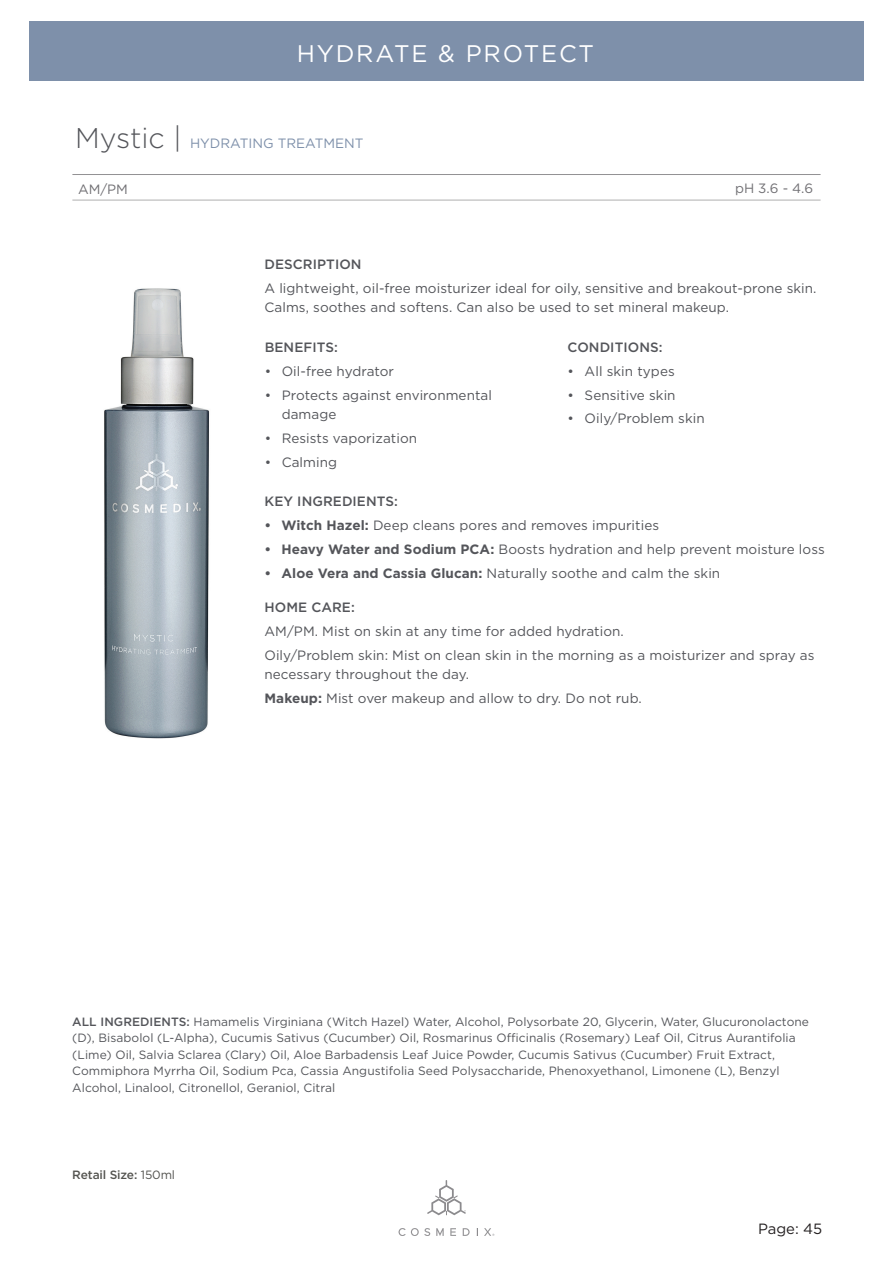
<style>
.page{position:relative;width:893px;height:1263px;background:#fff}
.page>*{position:absolute;margin:0;border:0;box-sizing:border-box;transform-origin:0 0}
.t1{font:24px "Gotham";letter-spacing:.075em;color:#fff}
.t2{font:14.85px "Gotham";color:#231f20}
.t3{font:13.5px/19.5px "Gotham";letter-spacing:.005em;color:#54555a}
.t4{font:500 13.5px "Gotham";letter-spacing:.005em;color:#54555a}
.t5{font:13.5px "Gotham";color:#7e90aa}
.t6{font:13.5px "Gotham";color:#717074}
.t7{font:12px/16.5px "Gotham";letter-spacing:.005em;color:#54555a}
.t8{font:500 12px "Gotham";letter-spacing:-.01em;color:#545450}
.s1{font-weight:300;font-size:28.5px;color:#54555a}
.s2{font-weight:700}
.s3{font-weight:500}
.s4{font-weight:400}
</style>
<div class="page">
<div style="left:29px;top:22px;width:835px;height:59px;background:#7e90aa"></div>
<svg style="left:427px;top:1180px;width:39px;height:35px"></svg>
<svg style="left:436px;top:1228px;width:8px;height:8px"></svg>
<svg style="left:399px;top:1228px;width:31px;height:8px"></svg>
<svg style="left:450px;top:1228px;width:6px;height:8px"></svg>
<svg style="left:463px;top:1228px;width:7px;height:8px"></svg>
<svg style="left:476px;top:1228px;width:2px;height:8px"></svg>
<svg style="left:484px;top:1228px;width:10px;height:8px"></svg>
<img style="left:104px;top:288px;width:106px;height:451px">
<hr style="left:71px;top:172px;width:750px;height:3px;background:#231f20;opacity:.2">
<hr style="left:71px;top:198px;width:750px;height:3px;background:#231f20;opacity:.2">
<h1 class="t1" style="left:297px;top:38px;width:299px">HYDRATE &amp; PROTECT</h1>
<p class="t5" style="left:75px;top:135px;width:290px"><span class="s1">Mystic |</span> HYDRATING TREATMENT</p>
<p class="t6" style="left:78px;top:180px;width:51px">AM/PM</p>
<p class="t6" style="left:735px;top:179px;width:80px">pH 3.6 - 4.6</p>
<p class="t4" style="left:264px;top:255px;width:99px">DESCRIPTION</p>
<p class="t3" style="left:264px;top:278px;width:554px">A lightweight, oil-free moisturizer ideal for oily, sensitive and breakout-prone skin.<br>Calms, soothes and softens. Can also be used to set mineral makeup.</p>
<p class="t4" style="left:265px;top:338px;width:75px">BENEFITS:</p>
<p class="t3" style="left:265px;top:361px;width:131px">• Oil-free hydrator</p>
<p class="t3" style="left:282px;top:385px;width:212px;text-indent:-17px">• Protects against environmental damage</p>
<p class="t3" style="left:265px;top:428px;width:154px">• Resists vaporization</p>
<p class="t3" style="left:265px;top:452px;width:74px">• Calming</p>
<p class="t4" style="left:568px;top:338px;width:96px">CONDITIONS:</p>
<p class="t3" style="left:568px;top:361px;width:109px">• All skin types</p>
<p class="t3" style="left:568px;top:385px;width:109px">• Sensitive skin</p>
<p class="t3" style="left:568px;top:408px;width:139px">• Oily/Problem skin</p>
<p class="t4" style="left:264px;top:493px;width:135px">KEY INGREDIENTS:</p>
<p class="t3" style="left:264px;top:515px;width:396px"><span class="s2">• Witch Hazel:</span> Deep cleans pores and removes impurities</p>
<p class="t3" style="left:264px;top:539px;width:562px"><span class="s2">• Heavy Water and Sodium PCA:</span> Boosts hydration and help prevent moisture loss</p>
<p class="t3" style="left:264px;top:563px;width:457px"><span class="s2">• Aloe Vera and Cassia Glucan:</span> Naturally soothe and calm the skin</p>
<p class="t4" style="left:264px;top:598px;width:92px">HOME CARE:</p>
<p class="t3" style="left:264px;top:619px;width:551px;line-height:23.7px">AM/PM. Mist on skin at any time for added hydration.<br>Oily/Problem skin: Mist on clean skin in the morning as a moisturizer and spray as</p>
<p class="t3" style="left:264px;top:662px;width:379px;line-height:23.7px">necessary throughout the day.<br><span class="s2">Makeup:</span> Mist over makeup and allow to dry. Do not rub.</p>
<p class="t7" style="left:72px;top:1013px;width:738px"><span class="s3">ALL INGREDIENTS:</span> Hamamelis Virginiana (Witch Hazel) Water, Alcohol, Polysorbate 20, Glycerin, Water, Glucuronolactone (D), Bisabolol (L-Alpha), Cucumis Sativus (Cucumber) Oil, Rosmarinus Officinalis (Rosemary) Leaf Oil, Citrus Aurantifolia (Lime) Oil, Salvia Sclarea (Clary) Oil, Aloe Barbadensis Leaf Juice Powder, Cucumis Sativus (Cucumber) Fruit Extract, Commiphora Myrrha Oil, Sodium Pca, Cassia Angustifolia Seed Polysaccharide, Phenoxyethanol, Limonene (L), Benzyl Alcohol, Linalool, Citronellol, Geraniol, Citral</p>
<p class="t8" style="left:72px;top:1167px;width:104px">Retail Size: <span class="s4">150ml</span></p>
<p class="t2" style="left:758px;top:1220px;width:66px">Page: 45</p>
</div>
